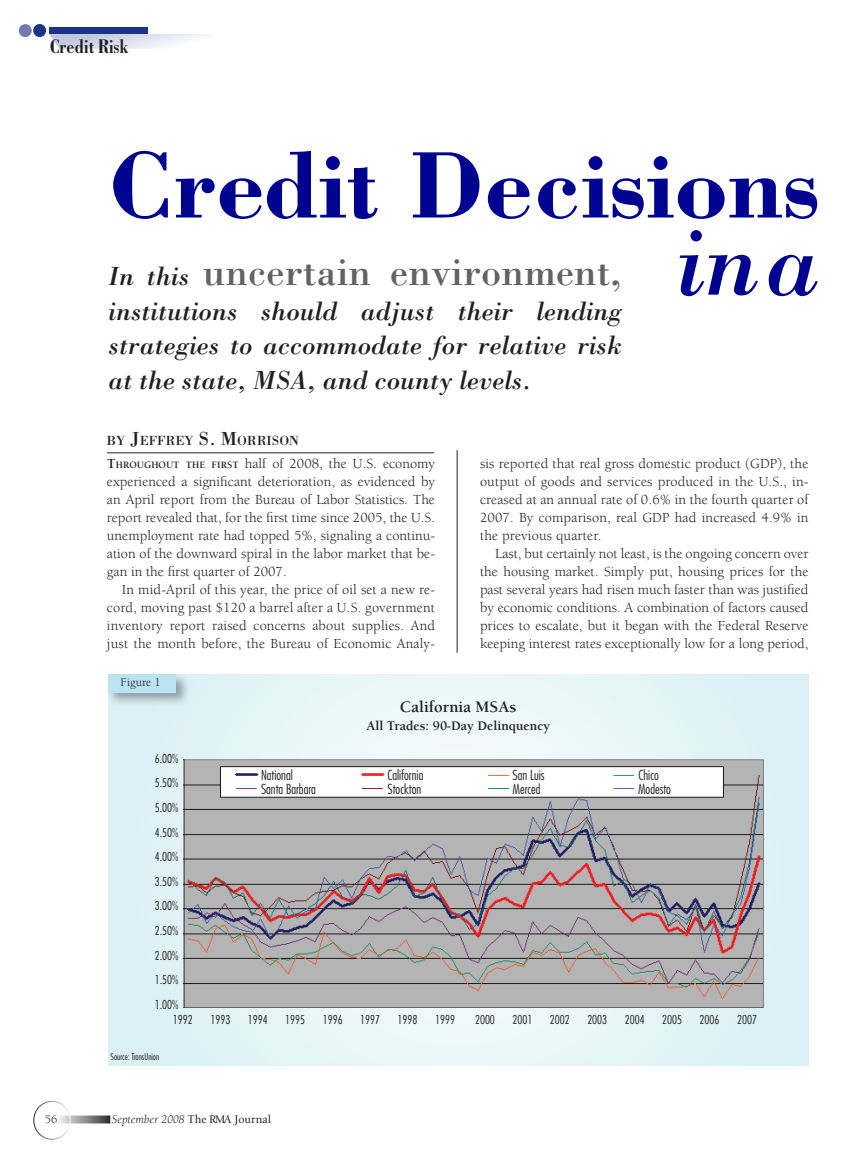
<style>
.page{position:relative;width:864px;height:1175px;background:#fff}
.page>*{position:absolute;margin:0;border:0;box-sizing:border-box;transform-origin:0 0}
.t1{font:italic 99px "Bodoni";color:#00038f}
.t2{font:700 97.5px "Bodoni";color:#00038f}
.Intro_Paragraph{font:40.5px "Bodoni";letter-spacing:.005em;color:#636366}
.Intro_Paragraph-2{font:italic 27px/34.5px "Bodoni";color:#231f20;text-align:justify}
.t3{font:700 condensed 21px "Bodoni";color:#231f20}
.t4{font:700 16.5px "Berkeley";color:#231f20}
.Body_text{font:14.25px/18px "Berkeley";letter-spacing:.01em;color:#231f20;text-align:justify}
.First_paragraph{font:14.25px/18px "Berkeley";color:#231f20;text-align:justify}
.by_line{font:13.65px "Bodoni";color:#231f20}
.t5{font:300 condensed 13.5px "Futura";color:#231f20}
.t6{font:700 13.5px "Berkeley";color:#231f20}
.t7{font:300 condensed 12px "Futura";color:#231f20}
.t8{font:italic 12px "Berkeley";color:#231f20}
.t9{font:12px "Berkeley";color:#231f20}
.t10{font:300 condensed 9px "Futura";color:#231f20}
.s1{font-style:italic;font-size:27px;color:#231f20}
.s2{font-size:19.5px}
.s3{font-weight:700}
.s4{font-weight:700;font-size:10.05px}
.s5{font-weight:500;font-style:normal}
</style>
<div class="page">
<svg style="left:59px;top:1115px;width:51px;height:8px"></svg>
<div style="left:33px;top:1101px;width:38px;height:38px;border:1px solid #fff;border-radius:50%"></div>
<div style="left:49px;top:27px;width:98px;height:7px;background:#1d3388"></div>
<svg style="left:19px;top:24px;width:13px;height:13px"></svg>
<div style="left:33px;top:24px;width:13px;height:13px;background:#1d3388;border-radius:50%"></div>
<hr style="left:107px;top:452px;width:327px;height:1px;background:#231f20">
<svg style="left:49px;top:34px;width:157px;height:15px"></svg>
<hr style="left:457px;top:450px;width:1px;height:202px;background:#231f20">
<div style="left:108px;top:674px;width:700px;height:392px;background:linear-gradient(to right,#e6f5f8,#e5f5f8)"></div>
<div style="left:106px;top:672px;width:91px;height:41px;background:#231f20;opacity:.4"></div>
<div style="left:109px;top:674px;width:67px;height:18px;background:#bae4f2"></div>
<img style="left:184px;top:759px;width:580px;height:248px">
<div style="left:635px;top:768px;width:84px;height:26px;background:#fff"></div>
<div style="left:511px;top:769px;width:71px;height:25px;background:#fff"></div>
<div style="left:385px;top:768px;width:66px;height:26px;background:#fff"></div>
<div style="left:259px;top:768px;width:79px;height:26px;background:#fff"></div>
<p class="t3" style="left:50px;top:35px;width:80px">Credit Risk</p>
<p class="t2" style="left:108px;top:124px;width:714px">Credit Decisions</p>
<p class="Intro_Paragraph" style="left:108px;top:247px;width:515px"><span class="s1">In this</span> uncertain environment,</p>
<p class="Intro_Paragraph-2" style="left:108px;top:293px;width:515px">institutions should adjust their lending strategies to accommodate for relative risk at the state, MSA, and county levels.</p>
<p class="by_line" style="left:107px;top:432px;width:194px">BY <span class="s2">J</span>EFFREY <span class="s2">S. M</span>ORRISON</p>
<p class="t1" style="left:677px;top:202px;width:145px">in a</p>
<p class="First_paragraph" style="left:107px;top:455px;width:330px"><span class="s3">T</span><span class="s4">HROUGHOUT THE FIRST</span> half of 2008, the U.S. economy experienced a significant deterioration, as evidenced by an April report from the Bureau of Labor Statistics. The report revealed that, for the first time since 2005, the U.S. unemployment rate had topped 5%, signaling a continu&shy;ation of the downward spiral in the labor market that be&shy;gan in the first quarter of 2007.</p>
<p class="Body_text" style="left:107px;top:581px;width:330px;text-indent:15px">In mid-April of this year, the price of oil set a new re&shy;cord, moving past $120 a barrel after a U.S. government inventory report raised concerns about supplies. And just the month before, the Bureau of Economic Analy-</p>
<p class="t9" style="left:121px;top:676px;width:42px">Figure 1</p>
<p class="Body_text" style="left:480px;top:455px;width:330px">sis reported that real gross domestic product (GDP), the output of goods and services produced in the U.S., in&shy;creased at an annual rate of 0.6% in the fourth quarter of 2007. By comparison, real GDP had increased 4.9% in the previous quarter.</p>
<p class="Body_text" style="left:480px;top:545px;width:330px;text-indent:15px">Last, but certainly not least, is the ongoing concern over the housing market. Simply put, housing prices for the past several years had risen much faster than was justified by economic conditions. A combination of factors caused prices to escalate, but it began with the Federal Reserve keeping interest rates exceptionally low for a long period,</p>
<p class="t7" style="left:155px;top:751px;width:25px">6.00%</p>
<p class="t7" style="left:155px;top:775px;width:25px">5.50%</p>
<p class="t7" style="left:155px;top:800px;width:25px">5.00%</p>
<p class="t7" style="left:155px;top:825px;width:25px">4.50%</p>
<p class="t7" style="left:155px;top:849px;width:25px">4.00%</p>
<p class="t7" style="left:155px;top:874px;width:25px">3.50%</p>
<p class="t7" style="left:155px;top:898px;width:25px">3.00%</p>
<p class="t7" style="left:155px;top:923px;width:25px">2.50%</p>
<p class="t7" style="left:155px;top:948px;width:25px">2.00%</p>
<p class="t7" style="left:155px;top:972px;width:25px">1.50%</p>
<p class="t7" style="left:155px;top:997px;width:25px">1.00%</p>
<p class="t5" style="left:261px;top:767px;width:33px">National</p>
<p class="t5" style="left:261px;top:781px;width:56px">Santa Barbara</p>
<p class="t4" style="left:400px;top:698px;width:118px">California MSAs</p>
<p class="t6" style="left:366px;top:719px;width:185px">All Trades: 90-Day Delinquency</p>
<p class="t5" style="left:387px;top:767px;width:37px">California</p>
<p class="t5" style="left:387px;top:781px;width:35px">Stockton</p>
<p class="t5" style="left:513px;top:767px;width:34px">San Luis</p>
<p class="t5" style="left:513px;top:781px;width:30px">Merced</p>
<p class="t5" style="left:639px;top:767px;width:22px">Chico</p>
<p class="t5" style="left:638px;top:781px;width:35px">Modesto</p>
<p class="t9" style="left:45px;top:1113px;width:14px">56</p>
<p class="t10" style="left:111px;top:1050px;width:50px">Source: TransUnion</p>
<p class="t7" style="left:173px;top:1012px;width:21px">1992</p>
<p class="t7" style="left:210px;top:1012px;width:21px">1993</p>
<p class="t7" style="left:248px;top:1012px;width:21px">1994</p>
<p class="t7" style="left:285px;top:1012px;width:21px">1995</p>
<p class="t7" style="left:323px;top:1012px;width:21px">1996</p>
<p class="t7" style="left:360px;top:1012px;width:21px">1997</p>
<p class="t7" style="left:398px;top:1012px;width:21px">1998</p>
<p class="t7" style="left:435px;top:1012px;width:21px">1999</p>
<p class="t7" style="left:475px;top:1012px;width:21px">2000</p>
<p class="t7" style="left:512px;top:1012px;width:21px">2001</p>
<p class="t7" style="left:550px;top:1012px;width:21px">2002</p>
<p class="t7" style="left:587px;top:1012px;width:21px">2003</p>
<p class="t7" style="left:625px;top:1012px;width:21px">2004</p>
<p class="t7" style="left:662px;top:1012px;width:21px">2005</p>
<p class="t7" style="left:700px;top:1012px;width:21px">2006</p>
<p class="t7" style="left:737px;top:1012px;width:21px">2007</p>
<p class="t8" style="left:112px;top:1113px;width:161px">September 2008 <span class="s5">The RMA Journal</span></p>
</div>
